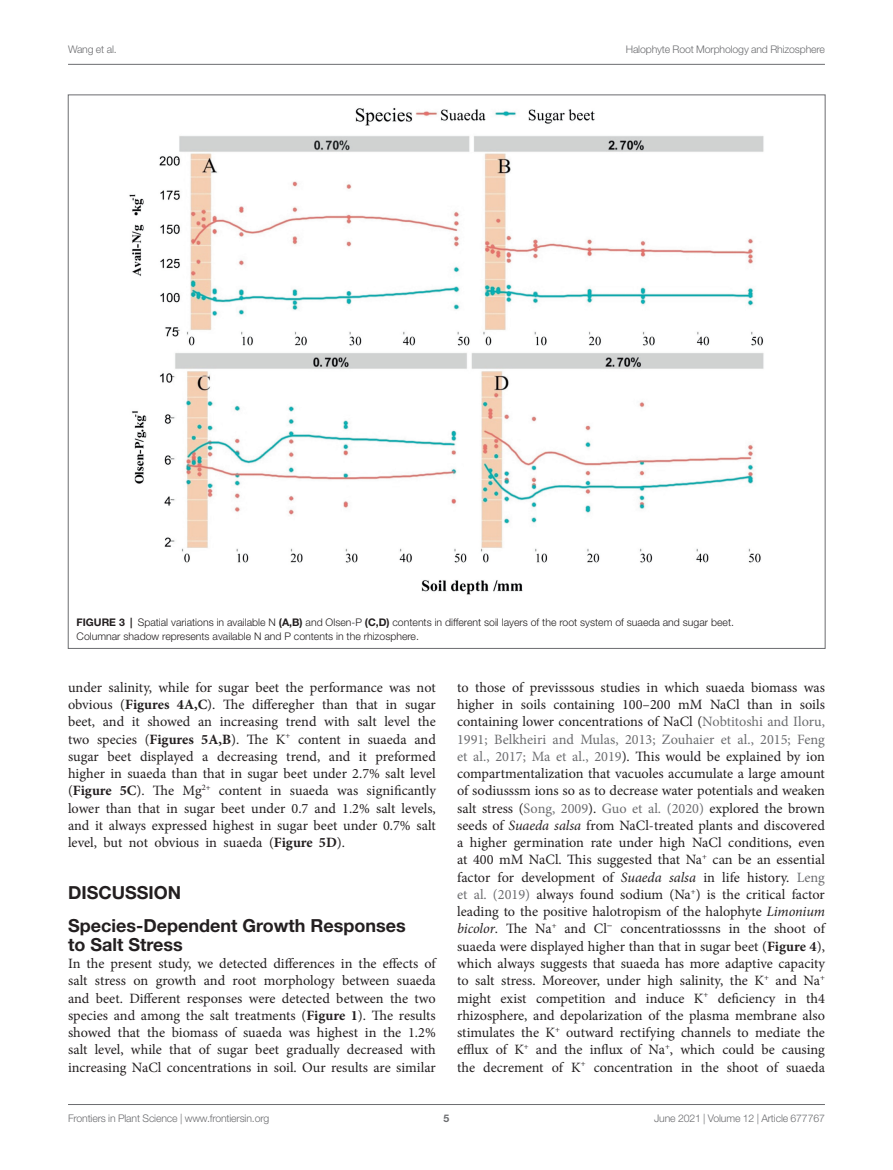
<style>
.page{position:relative;width:893px;height:1170px;background:#fff}
.page>*{position:absolute;margin:0;border:0;box-sizing:border-box;transform-origin:0 0}
.HEAD_2_after_HEAD_1{font:700 18px/18.8px "Helvetica Neue LT Std";color:#231f20}
.HEAD_1{font:700 18px "Helvetica Neue LT Std";color:#231f20}
.TEXT_FLUSH{font:14.25px/17.2px "Minion Pro";color:#231f20;text-align:justify}
.FIG_LEG{font:300 10.5px/14.2px "Helvetica Neue LT Std";color:#231f20}
.t1{font:300 10.5px "Helvetica Neue LT Std";letter-spacing:-.015em;color:#6c6d70}
.t2{font:700 10.5px "Helvetica Neue LT Std";color:#6c6d70}
.s1{font-weight:700}
.s2{color:#6c6d70}
.s3{font-style:italic}
</style>
<div class="page">
<hr style="left:68px;top:64px;width:757px;height:1px;background:#6c6d70">
<hr style="left:68px;top:1104px;width:757px;height:1px;background:#6c6d70">
<img style="left:129px;top:107px;width:635px;height:488px">
<p class="t1" style="left:68px;top:42px;width:50px">Wang et al.</p>
<p class="t1" style="left:626px;top:42px;width:201px">Halophyte Root Morphology and Rhizosphere</p>
<p class="FIG_LEG" style="left:77px;top:614px;width:659px"><span class="s1">FIGURE 3 |</span> Spatial variations in available N <span class="s1">(A,B)</span> and Olsen-P <span class="s1">(C,D)</span> contents in different soil layers of the root system of suaeda and sugar beet.<br>Columnar shadow represents available N and P contents in the rhizosphere.</p>
<p class="TEXT_FLUSH" style="left:68px;top:678px;width:369px">under salinity, while for sugar beet the performance was not obvious (<span class="s1">Figures 4A,C</span>). The differegher than that in sugar beet, and it showed an increasing trend with salt level the two species (<span class="s1">Figures 5A,B</span>). The K<sup>+</sup> content in suaeda and sugar beet displayed a decreasing trend, and it preformed higher in suaeda than that in sugar beet under 2.7% salt level (<span class="s1">Figure 5C</span>). The Mg<sup>2+</sup> content in suaeda was significantly lower than that in sugar beet under 0.7 and 1.2% salt levels, and it always expressed highest in sugar beet under 0.7% salt level, but not obvious in suaeda (<span class="s1">Figure 5D</span>).</p>
<p class="HEAD_1" style="left:68px;top:881px;width:115px">DISCUSSION</p>
<p class="HEAD_2_after_HEAD_1" style="left:68px;top:915px;width:339px">Species-Dependent Growth Responses to Salt Stress</p>
<p class="TEXT_FLUSH" style="left:68px;top:954px;width:369px">In the present study, we detected differences in the effects of salt stress on growth and root morphology between suaeda and beet. Different responses were detected between the two species and among the salt treatments (<span class="s1">Figure 1</span>). The results showed that the biomass of suaeda was highest in the 1.2% salt level, while that of sugar beet gradually decreased with increasing NaCl concentrations in soil. Our results are similar</p>
<p class="TEXT_FLUSH" style="left:457px;top:678px;width:369px">to those of previsssous studies in which suaeda biomass was higher in soils containing 100–200 mM NaCl than in soils containing lower concentrations of NaCl (<span class="s2">Nobtitoshi and Iloru, 1991; Belkheiri and Mulas, 2013; Zouhaier et al., 2015; Feng et al., 2017; Ma et al., 2019</span>). This would be explained by ion compartmentalization that vacuoles accumulate a large amount of sodiusssm ions so as to decrease water potentials and weaken salt stress (<span class="s2">Song, 2009</span>). <span class="s2">Guo et al. (2020)</span> explored the brown seeds of <span class="s3">Suaeda salsa</span> from NaCl-treated plants and discovered a higher germination rate under high NaCl conditions, even at 400 mM NaCl. This suggested that Na<sup>+</sup> can be an essential factor for development of <span class="s3">Suaeda salsa</span> in life history. <span class="s2">Leng et al. (2019)</span> always found sodium (Na<sup>+</sup>) is the critical factor leading to the positive halotropism of the halophyte <span class="s3">Limonium bicolor</span>. The Na<sup>+</sup> and Cl<sup>−</sup> concentratiosssns in the shoot of suaeda were displayed higher than that in sugar beet (<span class="s1">Figure 4</span>), which always suggests that suaeda has more adaptive capacity to salt stress. Moreover, under high salinity, the K<sup>+</sup> and Na<sup>+ </sup>might exist competition and induce K<sup>+</sup> deficiency in th4 rhizosphere, and depolarization of the plasma membrane also stimulates the K<sup>+</sup> outward rectifying channels to mediate the efflux of K<sup>+</sup> and the influx of Na<sup>+</sup>, which could be causing the decrement of K<sup>+</sup> concentration in the shoot of suaeda</p>
<p class="t1" style="left:68px;top:1111px;width:203px">Frontiers in Plant Science | www.frontiersin.org</p>
<p class="t2" style="left:444px;top:1111px;width:7px">5</p>
<p class="t1" style="left:654px;top:1111px;width:172px">June 2021 | Volume 12 | Article 677767</p>
</div>
